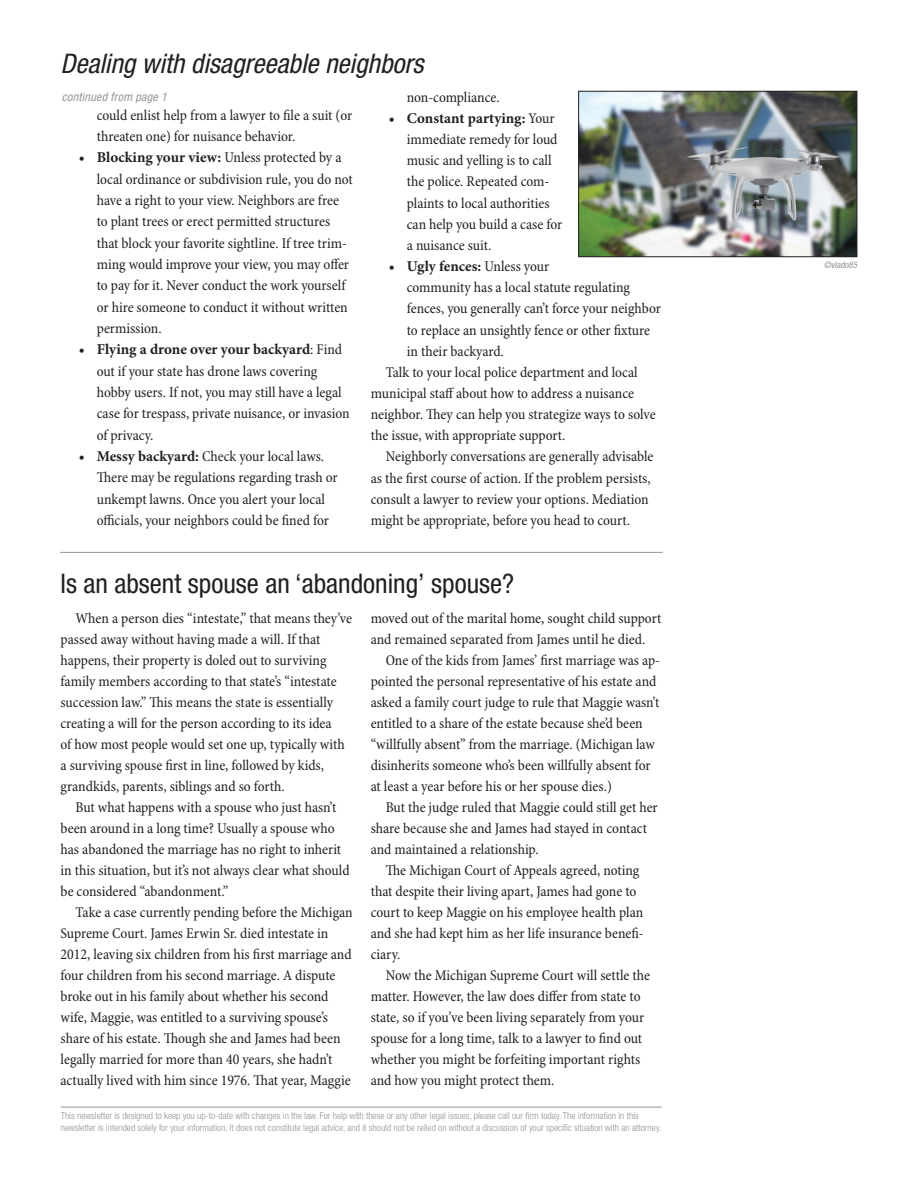
<style>
.page{position:relative;width:918px;height:1188px;background:#fff}
.page>*{position:absolute;margin:0;border:0;box-sizing:border-box;transform-origin:0 0}
.Story_Title_-_small{font:condensed 27px "Helvetica Neue LT Std";color:#231f20}
.Story_Title_-_small-2{font:italic condensed 27px "Helvetica Neue LT Std";color:#231f20}
.Body_Text{font:condensed 15px/21px "Minion Pro";letter-spacing:-.005em;color:#231f20}
.TOC_-_title_BLUE{font:italic condensed 12px "Helvetica Neue LT Std";letter-spacing:.02em;color:#939598}
.Disclaimer{font:300 condensed 9.6px/12.1px "Helvetica Neue LT Std";color:#939598}
.TOC_-_title_BLUE-2{font:italic condensed 9px "Helvetica Neue LT Std";color:#939598}
.s1{font-weight:700;font-stretch:normal}
</style>
<div class="page">
<hr style="left:61px;top:1107px;width:601px;height:1px;background:#939598">
<hr style="left:60px;top:552px;width:603px;height:1px;background:#939598">
<img style="left:580px;top:93px;width:275px;height:162px">
<div style="left:578px;top:91px;width:279px;height:166px;border:1px solid #231f20"></div>
<p class="Story_Title_-_small-2" style="left:60px;top:48px;width:365px">Dealing with disagreeable neighbors</p>
<p class="Body_Text" style="left:97px;top:105px;width:257px">could enlist help from a lawyer to file a suit (or threaten one) for nuisance behavior.</p>
<p class="Body_Text" style="left:97px;top:148px;width:258px;text-indent:-18px"><span class="s1">• Blocking your view:</span> Unless protected by a local ordinance or subdivision rule, you do not have a right to your view. Neighbors are free to plant trees or erect permitted structures that block your favorite sightline. If tree trim&shy;ming would improve your view, you may offer to pay for it. Never conduct the work yourself or hire someone to conduct it without written permission.</p>
<p class="Body_Text" style="left:97px;top:340px;width:254px;text-indent:-18px"><span class="s1">• Flying a drone over your backyard</span>: Find out if your state has drone laws covering hobby users. If not, you may still have a legal case for trespass, private nuisance, or invasion of privacy.</p>
<p class="Body_Text" style="left:97px;top:446px;width:242px;text-indent:-18px"><span class="s1">• Messy backyard:</span> Check your local laws.<br>There may be regulations regarding trash or unkempt lawns. Once you alert your local officials, your neighbors could be fined for</p>
<p class="Body_Text" style="left:407px;top:87px;width:94px">non-compliance.</p>
<p class="Body_Text" style="left:407px;top:108px;width:157px;text-indent:-18px"><span class="s1">• Constant partying:</span> Your immediate remedy for loud music and yelling is to call the police. Repeated com&shy;plaints to local authorities can help you build a case for a nuisance suit.</p>
<p class="Body_Text" style="left:407px;top:256px;width:256px;text-indent:-18px"><span class="s1">• Ugly fences:</span> Unless your<br>community has a local statute regulating fences, you generally can’t force your neighbor to replace an unsightly fence or other fixture in their backyard.</p>
<p class="Body_Text" style="left:371px;top:362px;width:286px;text-indent:15px">Talk to your local police department and local municipal staff about how to address a nuisance neighbor. They can help you strategize ways to solve the issue, with appropriate support.</p>
<p class="Body_Text" style="left:371px;top:447px;width:284px;text-indent:15px">Neighborly conversations are generally advisable as the first course of action. If the problem persists, consult a lawyer to review your options. Mediation might be appropriate, before you head to court.</p>
<p class="TOC_-_title_BLUE" style="left:62px;top:90px;width:107px">continued from page 1</p>
<p class="Story_Title_-_small" style="left:61px;top:568px;width:455px">Is an absent spouse an ‘abandoning’ spouse?</p>
<p class="Body_Text" style="left:61px;top:609px;width:293px;text-indent:15px">When a person dies “intestate,” that means they’ve passed away without having made a will. If that happens, their property is doled out to surviving family members according to that state’s “intestate succession law.” This means the state is essentially creating a will for the person according to its idea<br>of how most people would set one up, typically with a surviving spouse first in line, followed by kids, grandkids, parents, siblings and so forth.</p>
<p class="Body_Text" style="left:61px;top:798px;width:291px;text-indent:15px">But what happens with a spouse who just hasn’t been around in a long time? Usually a spouse who has abandoned the marriage has no right to inherit in this situation, but it’s not always clear what should be considered “abandonment.”</p>
<p class="Body_Text" style="left:61px;top:903px;width:294px;text-indent:15px">Take a case currently pending before the Michigan Supreme Court. James Erwin Sr. died intestate in 2012, leaving six children from his first marriage and four children from his second marriage. A dispute broke out in his family about whether his second wife, Maggie, was entitled to a surviving spouse’s share of his estate. Though she and James had been legally married for more than 40 years, she hadn’t actually lived with him since 1976. That year, Maggie</p>
<p class="Body_Text" style="left:371px;top:609px;width:292px">moved out of the marital home, sought child support and remained separated from James until he died.</p>
<p class="Body_Text" style="left:371px;top:651px;width:291px;text-indent:15px">One of the kids from James’ first marriage was ap&shy;pointed the personal representative of his estate and asked a family court judge to rule that Maggie wasn’t entitled to a share of the estate because she’d been “willfully absent” from the marriage. (Michigan law disinherits someone who’s been willfully absent for at least a year before his or her spouse dies.)</p>
<p class="Body_Text" style="left:371px;top:798px;width:289px;text-indent:15px">But the judge ruled that Maggie could still get her share because she and James had stayed in contact and maintained a relationship.</p>
<p class="Body_Text" style="left:371px;top:861px;width:274px;text-indent:15px">The Michigan Court of Appeals agreed, noting that despite their living apart, James had gone to court to keep Maggie on his employee health plan and she had kept him as her life insurance benefi&shy;ciary.</p>
<p class="Body_Text" style="left:371px;top:966px;width:281px;text-indent:15px">Now the Michigan Supreme Court will settle the matter. However, the law does differ from state to state, so if you’ve been living separately from your spouse for a long time, talk to a lawyer to find out whether you might be forfeiting important rights and how you might protect them.</p>
<p class="Disclaimer" style="left:61px;top:1109px;width:602px">This newsletter is designed to keep you up-to-date with changes in the law. For help with these or any other legal issues, please call our firm today. The information in this newsletter is intended solely for your information. It does not constitute legal advice, and it should not be relied on without a discussion of your specific situation with an attorney.</p>
<p class="TOC_-_title_BLUE-2" style="left:824px;top:260px;width:35px">©vlado85</p>
</div>
